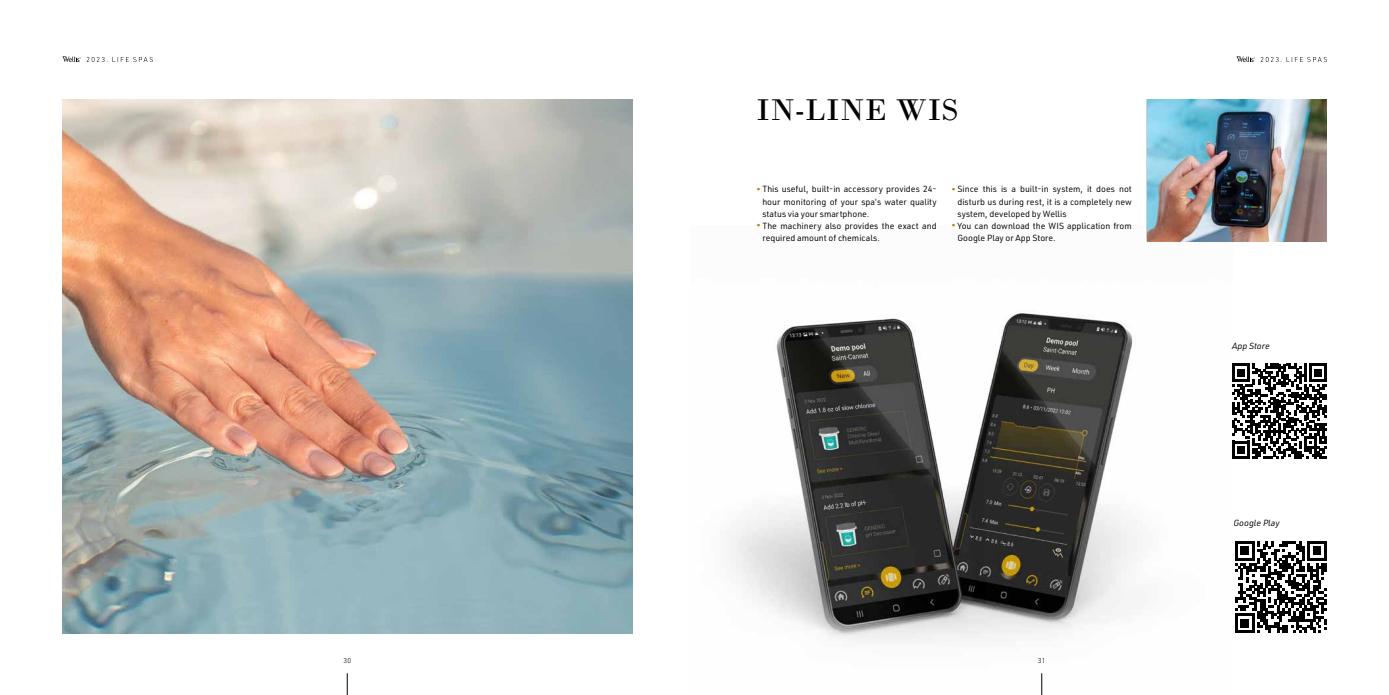
<style>
.page{position:relative;width:1389px;height:695px;background:#fff}
.page>*{position:absolute;margin:0;border:0;box-sizing:border-box;transform-origin:0 0}
.t1{font:31.5px "Bodoni";letter-spacing:.025em;color:#000}
.t2{font:8.75px/12.2px "URWDIN";color:#000;text-align:justify}
.t3{font:italic 8.75px "URWDIN";color:#000}
.t4{font:300 7px "URWDIN";color:#000}
.s1{font-size:7.88px;color:#af8913}
</style>
<div class="page">
<svg style="left:347px;top:673px;width:1px;height:21px"></svg>
<svg style="left:87px;top:57px;width:66px;height:5px"></svg>
<svg style="left:62px;top:56px;width:19px;height:6px"></svg>
<svg style="left:1261px;top:57px;width:66px;height:5px"></svg>
<svg style="left:1236px;top:56px;width:19px;height:6px"></svg>
<img style="left:62px;top:99px;width:570px;height:534px">
<img style="left:1147px;top:99px;width:180px;height:142px">
<img style="left:731px;top:226px;width:501px;height:468px">
<svg style="left:1232px;top:363px;width:95px;height:96px"></svg>
<svg style="left:1235px;top:541px;width:92px;height:92px"></svg>
<h1 class="t1" style="left:756px;top:91px;width:204px">IN-LINE WIS</h1>
<p class="t2" style="left:762px;top:183px;width:176px;text-indent:-6px"><span class="s1">•</span> This useful, built-in accessory provides 24- hour monitoring of your spa’s water quality status via your smartphone.</p>
<p class="t2" style="left:762px;top:220px;width:176px;text-indent:-6px"><span class="s1">•</span> The machinery also provides the exact and required amount of chemicals.</p>
<p class="t2" style="left:957px;top:183px;width:176px;text-indent:-6px"><span class="s1">•</span> Since this is a built-in system, it does not disturb us during rest, it is a completely new system, developed by Wellis</p>
<p class="t2" style="left:957px;top:220px;width:176px;text-indent:-6px"><span class="s1">•</span> You can download the WIS application from<br>Google Play or App Store.</p>
<p class="t4" style="left:343px;top:655px;width:9px">30</p>
<p class="t4" style="left:1038px;top:655px;width:9px">31</p>
<p class="t3" style="left:1232px;top:340px;width:39px">App Store</p>
<p class="t3" style="left:1233px;top:517px;width:48px">Google Play</p>
</div>
